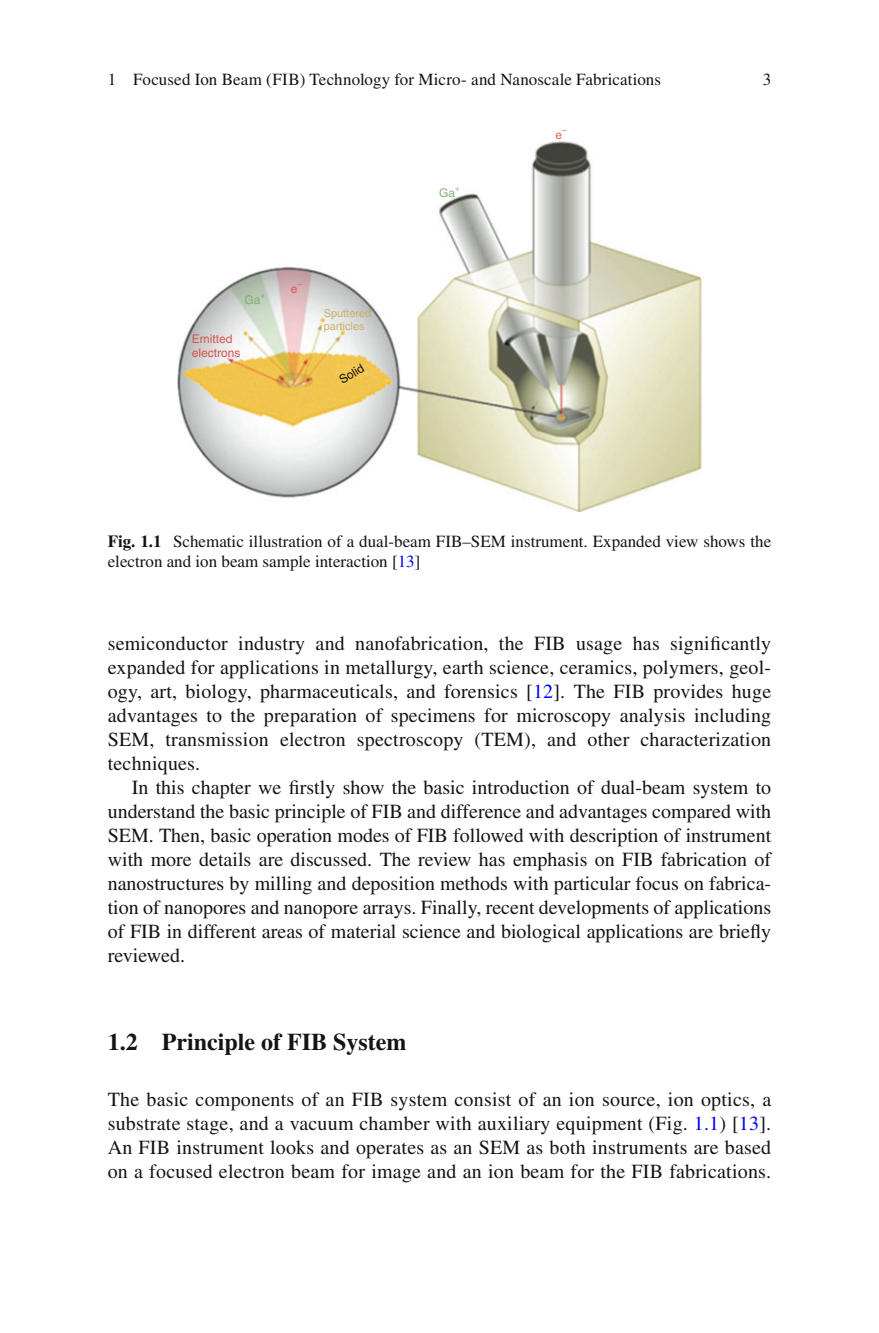
<style>
.page{position:relative;width:879px;height:1333px;background:#fff}
.page>*{position:absolute;margin:0;border:0;box-sizing:border-box;transform-origin:0 0}
.t1{font:700 24px "Times";color:#131413}
.t2{font:20px/24px "Times";letter-spacing:.01em;color:#131413;text-align:justify}
.t3{font:17px/20px "Times";color:#131413}
.t4{font:12px/14.4px "Helvetica";color:#d25654}
.t5{font:12px "Helvetica";color:#131413}
.t6{font:12px "Helvetica";color:#88b37f}
.t7{font:12px "Helvetica";color:#80aa77}
.t8{font:12px "Helvetica";color:#e6665b}
.t9{font:12px "Helvetica";color:#da5a55}
.t10{font:11px/13.2px "Helvetica";color:#ccaf70}
.t11{font:8px "Helvetica";color:#88b37f}
.t12{font:8px "Helvetica";color:#80aa77}
.t13{font:8px "Helvetica";color:#e6665b}
.t14{font:8px "Helvetica";color:#da5a55}
.s1{font-weight:700}
.s2{color:#00f}
</style>
<div class="page">
<img style="left:178px;top:141px;width:523px;height:370px">
<p class="t3" style="left:108px;top:71px;width:555px">1 Focused Ion Beam (FIB) Technology for Micro- and Nanoscale Fabrications</p>
<p class="t7" style="left:245px;top:295px;width:18px">Ga</p>
<p class="t12" style="left:261px;top:292px;width:6px">+</p>
<p class="t4" style="left:192px;top:332px;width:50px">Emitted electrons</p>
<p class="t14" style="left:298px;top:281px;width:6px">–</p>
<p class="t9" style="left:291px;top:284px;width:8px">e</p>
<p class="t10" style="left:324px;top:307px;width:49px">Sputtered particles</p>
<p class="t5" style="left:338px;top:377px;width:28px;rotate:-31deg">Solid</p>
<p class="t6" style="left:439px;top:188px;width:18px">Ga</p>
<p class="t11" style="left:455px;top:185px;width:6px">+</p>
<p class="t13" style="left:562px;top:127px;width:6px">–</p>
<p class="t8" style="left:555px;top:130px;width:8px">e</p>
<p class="t3" style="left:763px;top:71px;width:10px">3</p>
<p class="t3" style="left:108px;top:533px;width:665px"><span class="s1">Fig. 1.1</span> Schematic illustration of a dual-beam FIB–SEM instrument. Expanded view shows the electron and ion beam sample interaction [ <span class="s2">13</span> ]</p>
<p class="t2" style="left:108px;top:633px;width:665px">semiconductor industry and nanofabrication, the FIB usage has significantly expanded for applications in metallurgy, earth science, ceramics, polymers, geol&shy;ogy, art, biology, pharmaceuticals, and forensics [ <span class="s2">12</span> ]. The FIB provides huge advantages to the preparation of specimens for microscopy analysis including SEM, transmission electron spectroscopy (TEM), and other characterization techniques.</p>
<p class="t2" style="left:108px;top:777px;width:665px;text-indent:24px">In this chapter we firstly show the basic introduction of dual-beam system to understand the basic principle of FIB and difference and advantages compared with SEM. Then, basic operation modes of FIB followed with description of instrument with more details are discussed. The review has emphasis on FIB fabrication of nanostructures by milling and deposition methods with particular focus on fabrica&shy;tion of nanopores and nanopore arrays. Finally, recent developments of applications of FIB in different areas of material science and biological applications are briefly reviewed.</p>
<p class="t1" style="left:108px;top:1033px;width:300px">1.2 Principle of FIB System</p>
<p class="t2" style="left:108px;top:1089px;width:665px">The basic components of an FIB system consist of an ion source, ion optics, a substrate stage, and a vacuum chamber with auxiliary equipment (Fig. <span class="s2">1.1</span> ) [ <span class="s2">13</span> ].<br>An FIB instrument looks and operates as an SEM as both instruments are based on a focused electron beam for image and an ion beam for the FIB fabrications.</p>
</div>
